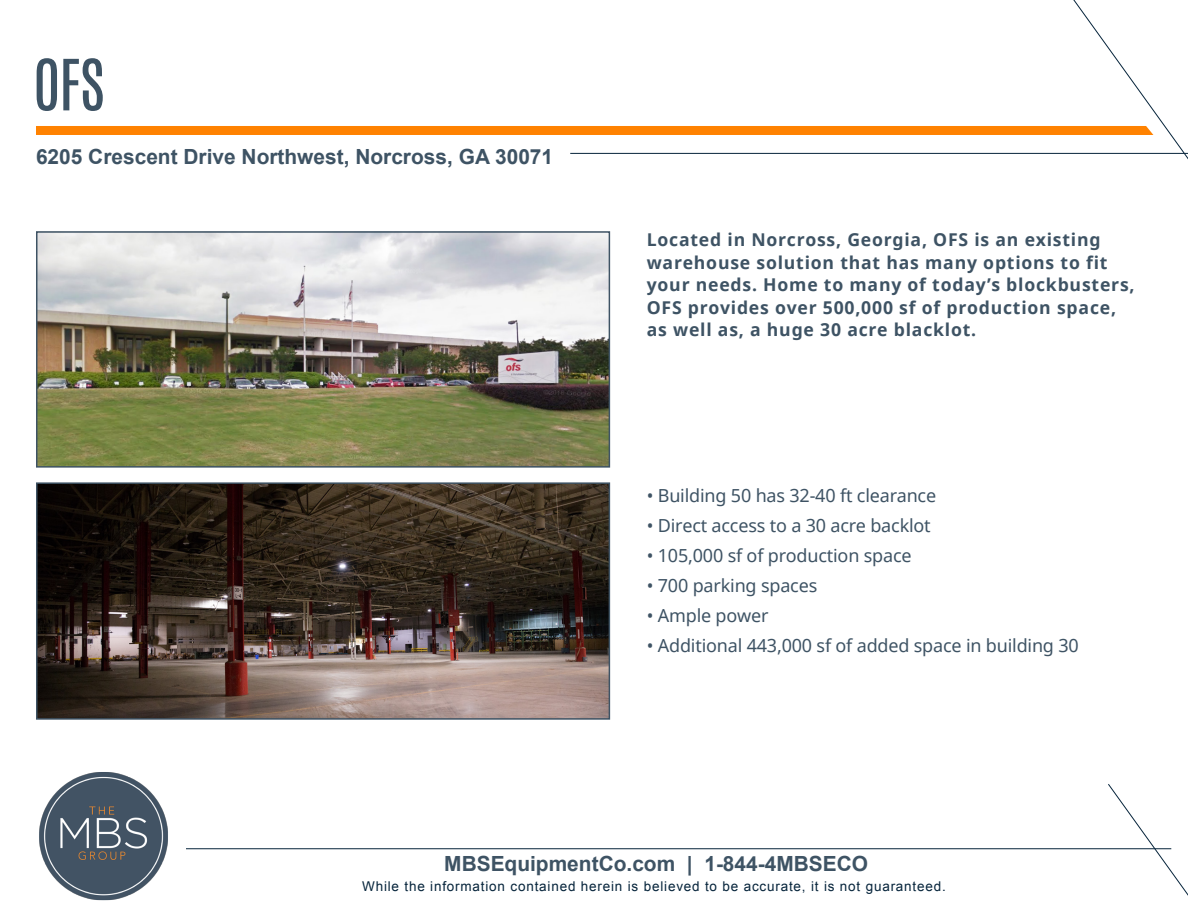
<style>
.page{position:relative;width:1188px;height:918px;background:#fff}
.page>*{position:absolute;margin:0;border:0;box-sizing:border-box;transform-origin:0 0}
.t1{font:60px "Antonio";color:#3e5364}
.t2{font:700 20.85px "Arial";color:#3e5364}
.t3{font:18px "Noto Sans";letter-spacing:-.01em;color:#3e5364}
.t4{font:700 17.7px/22.5px "Noto Sans";letter-spacing:.045em;color:#3e5364}
.t5{font:13.5px "Arial";letter-spacing:.06em;color:#06243b}
</style>
<div class="page">
<svg style="left:36px;top:0;width:1152px;height:254px"></svg>
<img style="left:39px;top:234px;width:568px;height:231px">
<div style="left:36px;top:231px;width:574px;height:237px;border:2px solid #3e5364"></div>
<img style="left:39px;top:485px;width:568px;height:232px">
<div style="left:36px;top:482px;width:574px;height:238px;border:2px solid #3e5364"></div>
<svg style="left:1107px;top:784px;width:81px;height:112px"></svg>
<hr style="left:24px;top:848px;width:1147px;height:1px;background:#06243b">
<div style="left:0;top:766px;width:186px;height:142px;background:#fff"></div>
<img style="left:39px;top:772px;width:129px;height:129px">
<p class="t1" style="left:33px;top:41px;width:74px">OFS</p>
<p class="t2" style="left:36px;top:143px;width:519px">6205 Crescent Drive Northwest, Norcross, GA 30071</p>
<p class="t4" style="left:647px;top:228px;width:489px">Located in Norcross, Georgia, OFS is an existing warehouse solution that has many options to fit your needs. Home to many of today’s blockbusters, OFS provides over 500,000 sf of production space,</p>
<p class="t4" style="left:647px;top:318px;width:331px">as well as, a huge 30 acre blacklot.</p>
<p class="t3" style="left:647px;top:483px;width:291px">• Building 50 has 32-40 ft clearance</p>
<p class="t3" style="left:647px;top:513px;width:286px">• Direct access to a 30 acre backlot</p>
<p class="t3" style="left:647px;top:543px;width:266px">• 105,000 sf of production space</p>
<p class="t3" style="left:647px;top:573px;width:172px">• 700 parking spaces</p>
<p class="t3" style="left:647px;top:603px;width:123px">• Ample power</p>
<p class="t3" style="left:647px;top:633px;width:433px">• Additional 443,000 sf of added space in building 30</p>
<p class="t2" style="left:444px;top:850px;width:425px">MBSEquipmentCo.com | 1-844-4MBSECO</p>
<p class="t5" style="left:362px;top:877px;width:585px">While the information contained herein is believed to be accurate, it is not guaranteed.</p>
</div>
